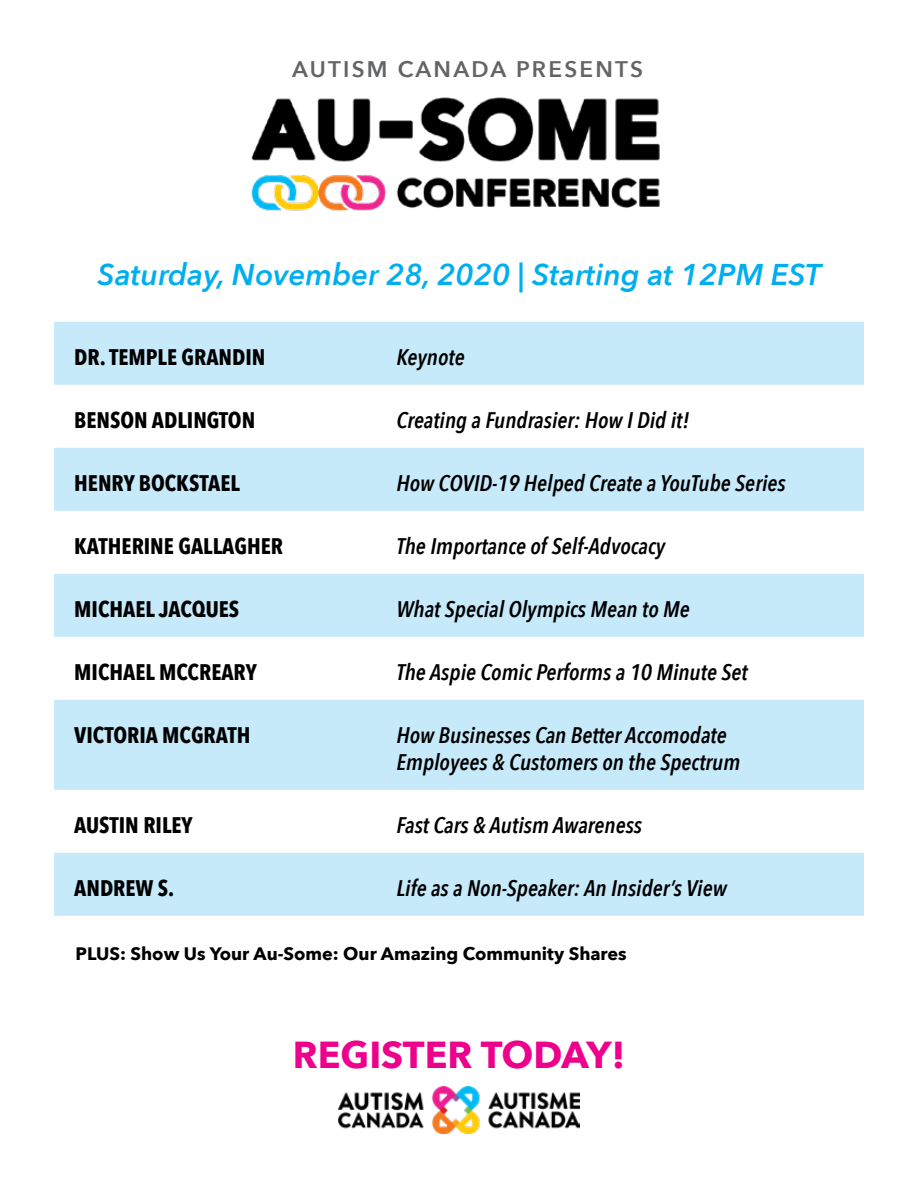
<style>
.page{position:relative;width:918px;height:1188px;background:#fff}
.page>*{position:absolute;margin:0;border:0;box-sizing:border-box;transform-origin:0 0}
.t1{font:700 37.5px "Avenir Next";color:#ec008c}
.t2{font:italic 600 30px "Avenir Next";color:#00aeef}
.t3{font:italic 600 22.5px/27px "Avenir Next Condensed";color:#000}
.t4{font:700 22.5px "Avenir Next Condensed";color:#000}
.t5{font:600 22.5px "Avenir Next";letter-spacing:.1em;color:#636466}
.t6{font:700 18px "Avenir Next";color:#000}
</style>
<div class="page">
<img style="left:338px;top:1087px;width:242px;height:47px">
<img style="left:251px;top:97px;width:409px;height:114px">
<svg style="left:54px;top:322px;width:810px;height:594px;fill:#c7eafb"></svg>
<p class="t5" style="left:292px;top:50px;width:353px">AUTISM CANADA PRESENTS</p>
<h2 class="t2" style="left:98px;top:249px;width:725px">Saturday, November 28, 2020 | Starting at 12PM EST</h2>
<p class="t4" style="left:74px;top:343px;width:193px">DR. TEMPLE GRANDIN</p>
<p class="t3" style="left:396px;top:343px;width:70px">Keynote</p>
<p class="t4" style="left:74px;top:406px;width:183px">BENSON ADLINGTON</p>
<p class="t3" style="left:396px;top:406px;width:294px">Creating a Fundrasier: How I Did it!</p>
<p class="t4" style="left:74px;top:469px;width:167px">HENRY BOCKSTAEL</p>
<p class="t3" style="left:396px;top:469px;width:391px">How COVID-19 Helped Create a YouTube Series</p>
<p class="t4" style="left:74px;top:532px;width:210px">KATHERINE GALLAGHER</p>
<p class="t3" style="left:396px;top:532px;width:270px">The Importance of Self-Advocacy</p>
<p class="t4" style="left:74px;top:595px;width:167px">MICHAEL JACQUES</p>
<p class="t3" style="left:396px;top:595px;width:295px">What Special Olympics Mean to Me</p>
<p class="t4" style="left:74px;top:658px;width:184px">MICHAEL MCCREARY</p>
<p class="t3" style="left:396px;top:658px;width:353px">The Aspie Comic Performs a 10 Minute Set</p>
<p class="t4" style="left:74px;top:721px;width:178px">VICTORIA MCGRATH</p>
<p class="t3" style="left:396px;top:721px;width:345px">How Businesses Can Better Accomodate<br>Employees &amp; Customers on the Spectrum</p>
<p class="t4" style="left:74px;top:811px;width:120px">AUSTIN RILEY</p>
<p class="t3" style="left:396px;top:811px;width:247px">Fast Cars &amp; Autism Awareness</p>
<p class="t4" style="left:74px;top:874px;width:101px">ANDREW S.</p>
<p class="t3" style="left:396px;top:874px;width:332px">Life as a Non-Speaker: An Insider’s View</p>
<p class="t6" style="left:76px;top:938px;width:553px">PLUS: Show Us Your Au-Some: Our Amazing Community Shares</p>
<h1 class="t1" style="left:293px;top:1022px;width:334px">REGISTER TODAY!</h1>
</div>
